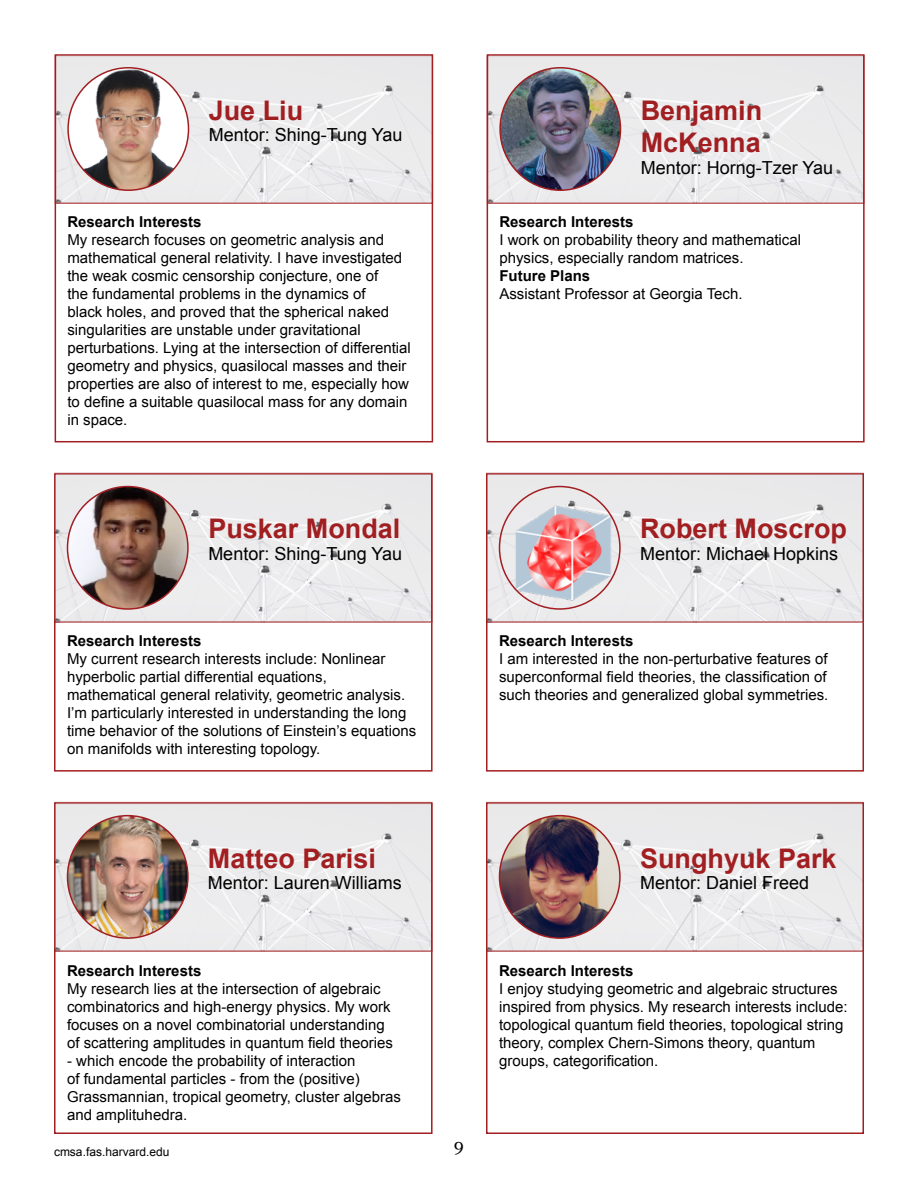
<style>
.page{position:relative;width:918px;height:1188px;background:#fff}
.page>*{position:absolute;margin:0;border:0;box-sizing:border-box;transform-origin:0 0}
.t1{font:700 27px/32.4px "Arial";color:#a11e21}
.t2{font:21px "Anziano Pro";color:#000}
.t3{font:18px "Arial";color:#000}
.t4{font:15px/18px "Arial";color:#000}
.t5{font:700 15px "Arial";color:#000}
.t6{font:12px "Arial";color:#000}
</style>
<div class="page">
<img style="left:58px;top:57px;width:372px;height:144px">
<div style="left:55px;top:54px;width:378px;height:150px;border:2px solid #a11e21"></div>
<img style="left:490px;top:57px;width:371px;height:144px">
<div style="left:487px;top:54px;width:377px;height:150px;border:2px solid #a11e21"></div>
<img style="left:489px;top:476px;width:372px;height:144px">
<div style="left:486px;top:473px;width:378px;height:150px;border:2px solid #a11e21"></div>
<img style="left:57px;top:476px;width:373px;height:144px">
<div style="left:54px;top:473px;width:379px;height:150px;border:2px solid #a11e21"></div>
<img style="left:68px;top:68px;width:121px;height:122px">
<div style="left:67px;top:67px;width:122px;height:124px;border:2px solid #a11e21;border-radius:50%"></div>
<img style="left:500px;top:68px;width:121px;height:122px">
<div style="left:499px;top:67px;width:122px;height:124px;border:2px solid #a11e21;border-radius:50%"></div>
<img style="left:68px;top:487px;width:120px;height:122px">
<div style="left:67px;top:486px;width:122px;height:124px;border:2px solid #a11e21;border-radius:50%"></div>
<img style="left:500px;top:499px;width:120px;height:110px">
<div style="left:499px;top:486px;width:122px;height:124px;border:2px solid #a11e21;border-radius:50%"></div>
<img style="left:489px;top:805px;width:372px;height:144px">
<div style="left:486px;top:802px;width:378px;height:150px;border:2px solid #a11e21"></div>
<img style="left:57px;top:805px;width:373px;height:144px">
<div style="left:54px;top:802px;width:379px;height:150px;border:2px solid #a11e21"></div>
<img style="left:68px;top:816px;width:120px;height:122px">
<div style="left:67px;top:815px;width:122px;height:124px;border:2px solid #a11e21;border-radius:50%"></div>
<img style="left:500px;top:816px;width:120px;height:122px">
<div style="left:499px;top:815px;width:122px;height:124px;border:2px solid #a11e21;border-radius:50%"></div>
<h1 class="t1" style="left:209px;top:94px;width:96px">Jue Liu</h1>
<p class="t3" style="left:209px;top:125px;width:195px">Mentor: Shing-Tung Yau</p>
<p class="t5" style="left:67px;top:214px;width:136px">Research Interests</p>
<p class="t4" style="left:67px;top:231px;width:345px">My research focuses on geometric analysis and mathematical general relativity. I have investigated the weak cosmic censorship conjecture, one of<br>the fundamental problems in the dynamics of<br>black holes, and proved that the spherical naked singularities are unstable under gravitational perturbations. Lying at the intersection of differential geometry and physics, quasilocal masses and their properties are also of interest to me, especially how to define a suitable quasilocal mass for any domain in space.</p>
<h1 class="t1" style="left:208px;top:513px;width:194px">Puskar Mondal</h1>
<p class="t3" style="left:208px;top:544px;width:195px">Mentor: Shing-Tung Yau</p>
<p class="t5" style="left:67px;top:633px;width:136px">Research Interests</p>
<p class="t4" style="left:67px;top:650px;width:351px">My current research interests include: Nonlinear hyperbolic partial differential equations, mathematical general relativity, geometric analysis.<br>I’m particularly interested in understanding the long time behavior of the solutions of Einstein’s equations on manifolds with interesting topology.</p>
<h1 class="t1" style="left:208px;top:842px;width:170px">Matteo Parisi</h1>
<p class="t3" style="left:208px;top:873px;width:196px">Mentor: Lauren Williams</p>
<p class="t5" style="left:67px;top:962px;width:136px">Research Interests</p>
<p class="t4" style="left:67px;top:979px;width:327px">My research lies at the intersection of algebraic combinatorics and high-energy physics. My work focuses on a novel combinatorial understanding of scattering amplitudes in quantum field theories</p>
<p class="t4" style="left:67px;top:1051px;width:336px">- which encode the probability of interaction<br>of fundamental particles - from the (positive)<br>Grassmannian, tropical geometry, cluster algebras and amplituhedra.</p>
<p class="t6" style="left:54px;top:1145px;width:117px">cmsa.fas.harvard.edu</p>
<h1 class="t1" style="left:641px;top:94px;width:123px">Benjamin<br>McKenna</h1>
<p class="t3" style="left:641px;top:157px;width:194px">Mentor: Horng-Tzer Yau</p>
<p class="t5" style="left:499px;top:214px;width:136px">Research Interests</p>
<p class="t4" style="left:499px;top:231px;width:303px">I work on probability theory and mathematical physics, especially random matrices.</p>
<p class="t5" style="left:499px;top:268px;width:92px">Future Plans</p>
<p class="t4" style="left:499px;top:285px;width:245px">Assistant Professor at Georgia Tech.</p>
<h1 class="t1" style="left:640px;top:513px;width:209px">Robert Moscrop</h1>
<p class="t3" style="left:640px;top:544px;width:200px">Mentor: Michael Hopkins</p>
<p class="t5" style="left:499px;top:633px;width:136px">Research Interests</p>
<p class="t4" style="left:499px;top:650px;width:331px;text-align:justify">I am interested in the non-perturbative features of superconformal field theories, the classification of such theories and generalized global symmetries.</p>
<h2 class="t2" style="left:454px;top:1131px;width:12px">9</h2>
<h1 class="t1" style="left:640px;top:842px;width:198px">Sunghyuk Park</h1>
<p class="t3" style="left:640px;top:873px;width:171px">Mentor: Daniel Freed</p>
<p class="t5" style="left:499px;top:962px;width:136px">Research Interests</p>
<p class="t4" style="left:499px;top:979px;width:350px">I enjoy studying geometric and algebraic structures inspired from physics. My research interests include: topological quantum field theories, topological string theory, complex Chern-Simons theory, quantum groups, categorification.</p>
</div>
